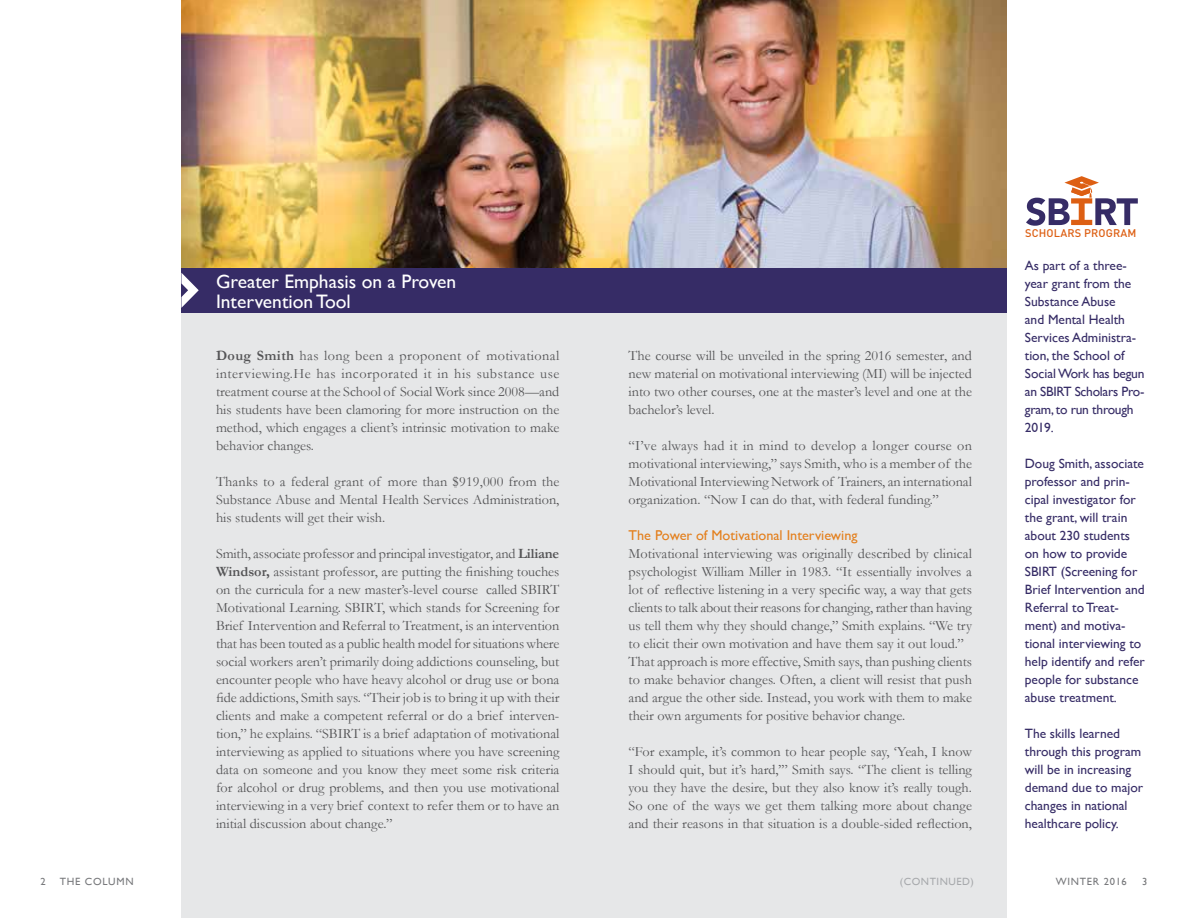
<style>
.page{position:relative;width:1188px;height:918px;background:#fff}
.page>*{position:absolute;margin:0;border:0;box-sizing:border-box;transform-origin:0 0}
.t1{font:19.5px/19.5px "Gill Sans";color:#fff}
.t2{font:14.25px/18px "Garamond";color:#545456;text-align:justify}
.t3{font:14.25px "Gill Sans";color:#e37f1c}
.t4{font:13.5px/18px "Gill Sans";color:#362c66}
.t5{font:500 10.95px "DINCE";letter-spacing:.015em;color:#dd5f13}
.t6{font:10.5px "Gill Sans";letter-spacing:.07em;color:#77787b}
.t7{font:10.5px "Gill Sans";letter-spacing:.05em;color:#a7a9ac}
.s1{font-weight:700}
</style>
<div class="page">
<div style="left:181px;top:296px;width:826px;height:622px;background:#e6e7e8"></div>
<div style="left:181px;top:268px;width:826px;height:45px;background:#362c66"></div>
<svg style="left:181px;top:273px;width:18px;height:35px"></svg>
<img style="left:181px;top:0;width:826px;height:268px">
<svg style="left:1026px;top:176px;width:112px;height:50px"></svg>
<h1 class="t1" style="left:216px;top:272px;width:242px">Greater Emphasis on a Proven<br>Intervention Tool</h1>
<p class="t2" style="left:216px;top:346px;width:345px"><span class="s1">Doug Smith</span> has long been a proponent of motivational interviewing.He has incorporated it in his substance use treatment course at the School of Social Work since 2008—and his students have been clamoring for more instruction on the method, which engages a client’s intrinsic motivation to make behavior changes.</p>
<p class="t2" style="left:216px;top:472px;width:345px">Thanks to a federal grant of more than $919,000 from the Substance Abuse and Mental Health Services Administration, his students will get their wish.</p>
<p class="t2" style="left:216px;top:544px;width:345px">Smith, associate professor and principal investigator, and <span class="s1">Liliane Windsor,</span> assistant professor, are putting the finishing touches on the curricula for a new master’s-level course called SBIRT Motivational Learning. SBIRT, which stands for Screening for Brief Intervention and Referral to Treatment, is an intervention that has been touted as a public health model for situations where social workers aren’t primarily doing addictions counseling, but encounter people who have heavy alcohol or drug use or bona fide addictions, Smith says. “Their job is to bring it up with their clients and make a competent referral or do a brief interven&shy;tion,” he explains. “SBIRT is a brief adaptation of motivational interviewing as applied to situations where you have screening data on someone and you know they meet some risk criteria for alcohol or drug problems, and then you use motivational interviewing in a very brief context to refer them or to have an initial discussion about change.”</p>
<p class="t2" style="left:629px;top:346px;width:345px">The course will be unveiled in the spring 2016 semester, and new material on motivational interviewing (MI) will be injected into two other courses, one at the master’s level and one at the bachelor’s level.</p>
<p class="t2" style="left:629px;top:436px;width:345px">“I’ve always had it in mind to develop a longer course on motivational interviewing,” says Smith, who is a member of the Motivational Interviewing Network of Trainers, an international organization. “Now I can do that, with federal funding.”</p>
<p class="t3" style="left:629px;top:527px;width:231px">The Power of Motivational Interviewing</p>
<p class="t2" style="left:629px;top:544px;width:345px;text-align:left">Motivational interviewing was originally described by clinical psychologist William Miller in 1983. “It essentially involves a lot of reflective listening in a very specific way, a way that gets clients to talk about their reasons for changing, rather than having us tell them why they should change,” Smith explains. “We try to elicit their own motivation and have them say it out loud.” That approach is more effective, Smith says, than pushing clients to make behavior changes. Often, a client will resist that push and argue the other side. Instead, you work with them to make their own arguments for positive behavior change.</p>
<p class="t2" style="left:629px;top:742px;width:345px">“For example, it’s common to hear people say, ‘Yeah, I know I should quit, but it’s hard,’” Smith says. “The client is telling you they have the desire, but they also know it’s really tough.<br>So one of the ways we get them talking more about change and their reasons in that situation is a double-sided reflection,</p>
<p class="t5" style="left:1025px;top:226px;width:113px">SCHOLARS PROGRAM</p>
<p class="t4" style="left:1025px;top:256px;width:121px">As part of a three&shy;year grant from the<br>Substance Abuse<br>and Mental Health<br>Services Administra&shy;tion, the School of<br>Social Work has begun an SBIRT Scholars Pro&shy;gram, to run through<br>2019.</p>
<p class="t4" style="left:1025px;top:454px;width:121px">Doug Smith, associate professor and prin&shy;cipal investigator for the grant, will train about 230 students on how to provide<br>SBIRT (Screening for<br>Brief Intervention and<br>Referral to Treat&shy;ment) and motiva&shy;tional interviewing to help identify and refer people for substance abuse treatment.</p>
<p class="t4" style="left:1025px;top:724px;width:120px">The skills learned through this program will be in increasing demand due to major changes in national healthcare policy.</p>
<p class="t7" style="left:900px;top:875px;width:76px">(CONTINUED)</p>
<p class="t6" style="left:40px;top:875px;width:7px">2</p>
<p class="t6" style="left:60px;top:875px;width:75px">THE COLUMN</p>
<p class="t6" style="left:1056px;top:875px;width:72px">WINTER 2016</p>
<p class="t6" style="left:1142px;top:875px;width:7px">3</p>
</div>
